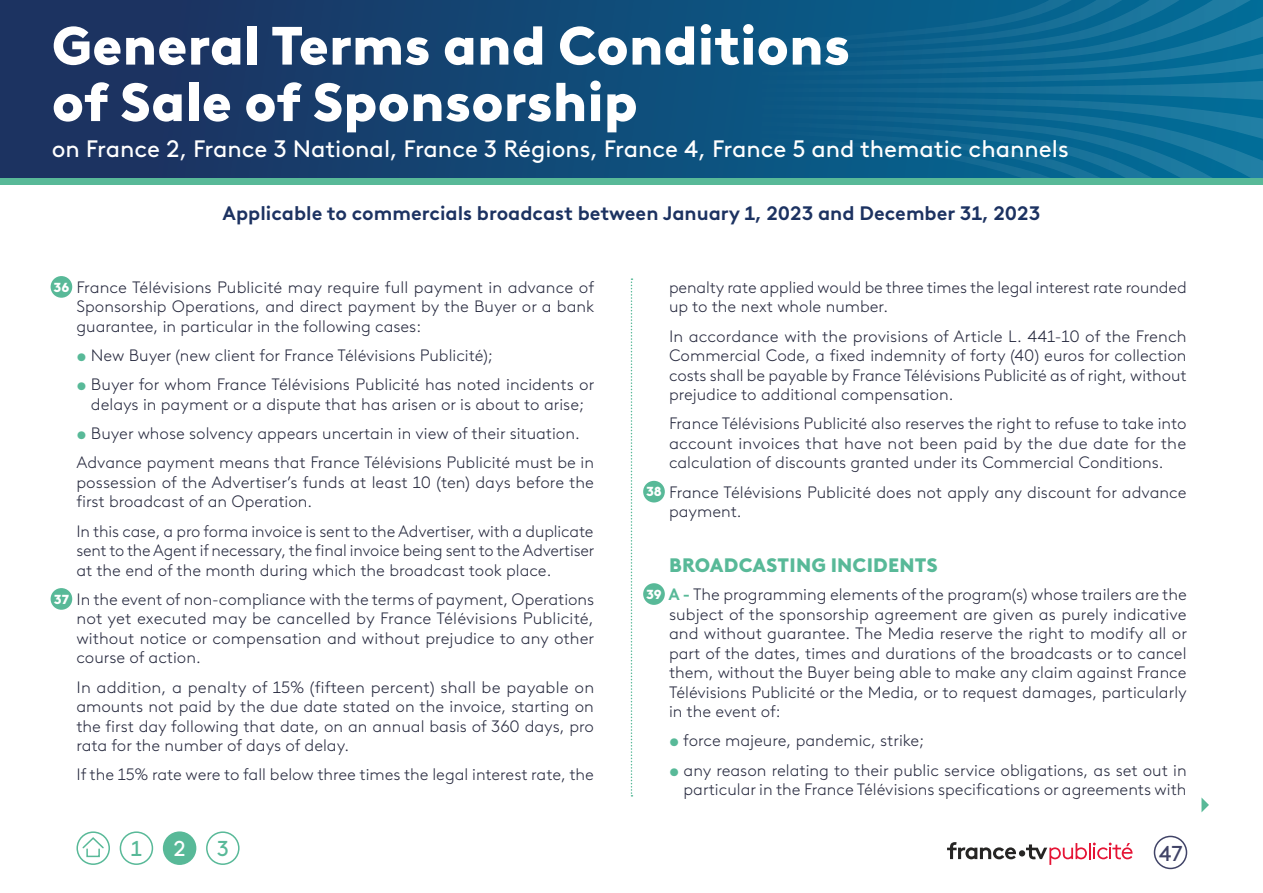
<style>
.page{position:relative;width:1263px;height:893px;background:#fff}
.page>*{position:absolute;margin:0;border:0;box-sizing:border-box;transform-origin:0 0}
.t1{font:900 53.85px/56.4px "France TV Brown";color:#fff}
.t2{font:23.85px "France TV Brown";color:#fff}
.t3{font:21.6px "France TV Brown";color:#58b998}
.t4{font:21.6px "France TV Brown";color:#404367}
.t5{font:21.6px "France TV Brown";color:#fff}
.t6{font:700 19.5px "France TV Brown";color:#1c3261}
.t7{font:900 19.5px "France TV Brown";letter-spacing:.01em;color:#58b998}
.t8{font:300 16.5px/19.5px "France TV Brown";color:#272a3f;text-align:justify}
.t9{font:900 13.05px "France TV Brown";color:#fff}
.s1{color:#58b998}
.s2{font-weight:700;color:#58b998}
</style>
<div class="page">
<svg style="left:1201px;top:797px;width:8px;height:15px"></svg>
<div style="left:0;top:178px;width:1263px;height:7px;background:#58b998"></div>
<div style="left:0;top:0;width:1263px;height:178px;background:linear-gradient(to bottom,#193a68,#183b69)"></div>
<svg style="left:532px;top:0;width:731px;height:178px;background:#0e5f8a"></svg>
<svg style="left:631px;top:278px;width:1px;height:518px"></svg>
<div style="left:1154px;top:836px;width:33px;height:33px;border:2px solid #404367;border-radius:50%"></div>
<div style="left:120px;top:831px;width:33px;height:34px;border:2px solid #58b998;border-radius:50%"></div>
<div style="left:164px;top:832px;width:32px;height:32px;background:#58b998;border-radius:50%"></div>
<div style="left:163px;top:831px;width:33px;height:34px;border:2px solid #58b998;border-radius:50%"></div>
<div style="left:206px;top:831px;width:34px;height:34px;border:2px solid #58b998;border-radius:50%"></div>
<div style="left:76px;top:831px;width:34px;height:34px;border:2px solid #58b998;border-radius:50%"></div>
<div style="left:86px;top:848px;width:14px;height:9px;border:2px solid #58b998"></div>
<svg style="left:81px;top:836px;width:24px;height:14px"></svg>
<svg style="left:947px;top:842px;width:185px;height:23px"></svg>
<div style="left:51px;top:276px;width:21px;height:22px;background:#58b998;border-radius:50%"></div>
<div style="left:51px;top:588px;width:21px;height:22px;background:#58b998;border-radius:50%"></div>
<div style="left:643px;top:481px;width:22px;height:21px;background:#58b998;border-radius:50%"></div>
<div style="left:643px;top:583px;width:22px;height:22px;background:#58b998;border-radius:50%"></div>
<h1 class="t1" style="left:52px;top:13px;width:800px">General Terms and Conditions of Sale of Sponsorship</h1>
<h2 class="t2" style="left:52px;top:131px;width:1018px">on France 2, France 3 National, France 3 Régions, France 4, France 5 and thematic channels</h2>
<p class="t6" style="left:223px;top:199px;width:819px">Applicable to commercials broadcast between January 1, 2023 and December 31, 2023</p>
<p class="t8" style="left:76px;top:276px;width:519px">France Télévisions Publicité may require full payment in advance of Sponsorship Operations, and direct payment by the Buyer or a bank guarantee, in particular in the following cases:</p>
<p class="t8" style="left:76px;top:345px;width:418px"><span class="s1">•</span> New Buyer (new client for France Télévisions Publicité);</p>
<p class="t8" style="left:76px;top:374px;width:519px;text-align:center"><span class="s1">•</span> Buyer for whom France Télévisions Publicité has noted incidents or delays in payment or a dispute that has arisen or is about to arise;</p>
<p class="t8" style="left:76px;top:418px;width:519px;line-height:29.2px"><span class="s1">•</span> Buyer whose solvency appears uncertain in view of their situation.<br>Advance payment means that France Télévisions Publicité must be in</p>
<p class="t8" style="left:76px;top:471px;width:519px">possession of the Advertiser’s funds at least 10 (ten) days before the first broadcast of an Operation.</p>
<p class="t8" style="left:76px;top:520px;width:519px">In this case, a pro forma invoice is sent to the Advertiser, with a duplicate sent to the Agent if necessary, the final invoice being sent to the Advertiser at the end of the month during which the broadcast took place.</p>
<p class="t8" style="left:76px;top:588px;width:519px">In the event of non-compliance with the terms of payment, Operations not yet executed may be cancelled by France Télévisions Publicité, without notice or compensation and without prejudice to any other course of action.</p>
<p class="t8" style="left:76px;top:676px;width:519px">In addition, a penalty of 15% (fifteen percent) shall be payable on amounts not paid by the due date stated on the invoice, starting on the first day following that date, on an annual basis of 360 days, pro rata for the number of days of delay.</p>
<p class="t8" style="left:76px;top:764px;width:519px">If the 15% rate were to fall below three times the legal interest rate, the</p>
<p class="t9" style="left:53px;top:277px;width:17px">36</p>
<p class="t9" style="left:54px;top:589px;width:17px">37</p>
<p class="t8" style="left:669px;top:276px;width:519px">penalty rate applied would be three times the legal interest rate rounded up to the next whole number.</p>
<p class="t8" style="left:669px;top:325px;width:519px">In accordance with the provisions of Article L. 441-10 of the French Commercial Code, a fixed indemnity of forty (40) euros for collection costs shall be payable by France Télévisions Publicité as of right, without prejudice to additional compensation.</p>
<p class="t8" style="left:669px;top:413px;width:519px">France Télévisions Publicité also reserves the right to refuse to take into account invoices that have not been paid by the due date for the calculation of discounts granted under its Commercial Conditions.</p>
<p class="t8" style="left:669px;top:481px;width:519px">France Télévisions Publicité does not apply any discount for advance payment.</p>
<p class="t7" style="left:669px;top:550px;width:270px">BROADCASTING INCIDENTS</p>
<p class="t8" style="left:669px;top:584px;width:520px"><span class="s2">A -</span> The programming elements of the program(s) whose trailers are the subject of the sponsorship agreement are given as purely indicative and without guarantee. The Media reserve the right to modify all or part of the dates, times and durations of the broadcasts or to cancel them, without the Buyer being able to make any claim against France Télévisions Publicité or the Media, or to request damages, particularly in the event of:</p>
<p class="t8" style="left:669px;top:730px;width:257px"><span class="s1">•</span> force majeure, pandemic, strike;</p>
<p class="t8" style="left:669px;top:759px;width:519px;text-align:right"><span class="s1">•</span> any reason relating to their public service obligations, as set out in particular in the France Télévisions specifications or agreements with</p>
<p class="t9" style="left:646px;top:482px;width:17px">38</p>
<p class="t9" style="left:646px;top:584px;width:17px">39</p>
<h3 class="t3" style="left:131px;top:833px;width:13px">1</h3>
<h3 class="t5" style="left:174px;top:833px;width:14px">2</h3>
<h3 class="t3" style="left:217px;top:833px;width:14px">3</h3>
<h3 class="t4" style="left:1159px;top:837px;width:25px">47</h3>
</div>
